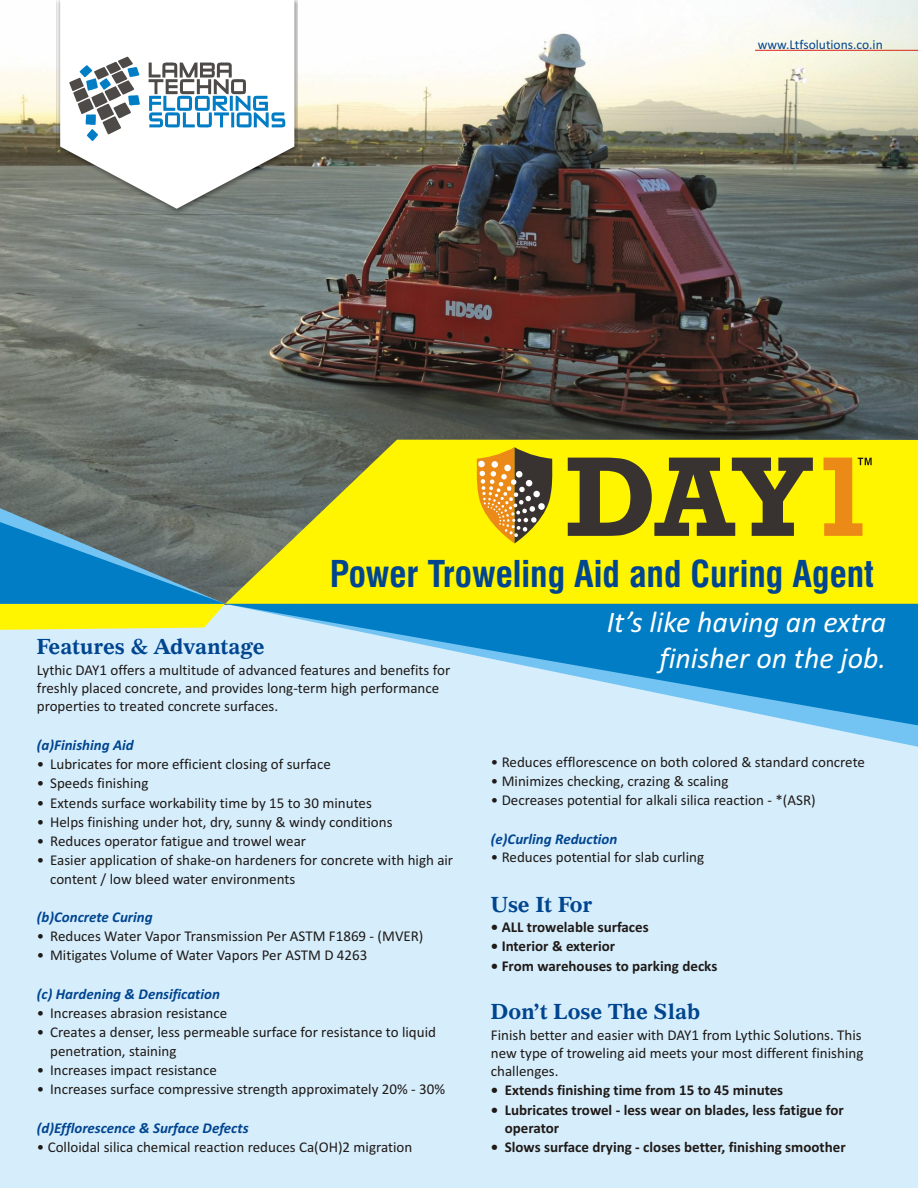
<style>
.page{position:relative;width:918px;height:1188px;background:#d6edfc}
.page>*{position:absolute;margin:0;border:0;box-sizing:border-box;transform-origin:0 0}
.t1{font:700 condensed 36px "Swiss 721 BT";color:#00458f}
.t2{font:italic 30px/36.6px "Calibri";color:#fff;text-align:right}
.t3{font:700 21px "Imperial BT";color:#00458f}
.t4{font:15px/18.3px "Calibri";color:#1f1a17}
.t5{font:700 15px/18.3px "Calibri";color:#1f1a17}
.t6{font:italic 700 15px "Calibri";color:#00458f}
.t7{font:13.5px "Calibri";color:#00458f}
</style>
<div class="page">
<img style="left:0;top:0;width:918px;height:440px">
<svg style="left:823px;top:727px;width:95px;height:20px"></svg>
<svg style="left:225px;top:440px;width:693px;height:164px;fill:#fff500"></svg>
<svg style="left:225px;top:604px;width:693px;height:123px"></svg>
<svg style="left:0;top:604px;width:225px;height:26px"></svg>
<svg style="left:0;top:306px;width:225px;height:43px"></svg>
<svg style="left:0;top:349px;width:225px;height:255px"></svg>
<div style="left:57px;top:0;width:241px;height:214px;background:#1f1a17;opacity:.49"></div>
<svg style="left:60px;top:0;width:234px;height:209px;fill:#fff"></svg>
<svg style="left:69px;top:56px;width:217px;height:85px"></svg>
<svg style="left:568px;top:458px;width:245px;height:78px"></svg>
<svg style="left:824px;top:458px;width:48px;height:78px"></svg>
<svg style="left:477px;top:447px;width:75px;height:96px"></svg>
<hr style="left:755px;top:50px;width:163px;height:1px;background:#d9261c">
<p class="t7" style="left:758px;top:39px;width:126px">www.Ltfsolutions.co.in</p>
<h1 class="t1" style="left:330px;top:560px;width:546px">Power Troweling Aid and Curing Agent</h1>
<h2 class="t2" style="left:607px;top:606px;width:281px">It’s like having an extra finisher on the job.</h2>
<h3 class="t3" style="left:37px;top:638px;width:229px">Features &amp; Advantage</h3>
<p class="t4" style="left:37px;top:662px;width:415px">Lythic DAY1 offers a multitude of advanced features and benefits for freshly placed concrete, and provides long-term high performance properties to treated concrete surfaces.</p>
<p class="t6" style="left:37px;top:739px;width:98px">(a)Finishing Aid</p>
<p class="t4" style="left:37px;top:756px;width:296px">• Lubricates for more efficient closing of surface</p>
<p class="t4" style="left:37px;top:775px;width:113px">• Speeds finishing</p>
<p class="t4" style="left:37px;top:795px;width:337px">• Extends surface workability time by 15 to 30 minutes</p>
<p class="t4" style="left:37px;top:814px;width:357px">• Helps finishing under hot, dry, sunny &amp; windy conditions</p>
<p class="t4" style="left:37px;top:833px;width:271px">• Reduces operator fatigue and trowel wear</p>
<p class="t4" style="left:50px;top:852px;width:405px;text-indent:-13px">• Easier application of shake-on hardeners for concrete with high air content / low bleed water environments</p>
<p class="t6" style="left:37px;top:911px;width:117px">(b)Concrete Curing</p>
<p class="t4" style="left:37px;top:928px;width:388px">• Reduces Water Vapor Transmission Per ASTM F1869 - (MVER)</p>
<p class="t4" style="left:37px;top:948px;width:332px">• Mitigates Volume of Water Vapors Per ASTM D 4263</p>
<p class="t6" style="left:37px;top:988px;width:185px">(c) Hardening &amp; Densification</p>
<p class="t4" style="left:37px;top:1005px;width:192px">• Increases abrasion resistance</p>
<p class="t4" style="left:50px;top:1024px;width:387px;text-indent:-13px">• Creates a denser, less permeable surface for resistance to liquid penetration, staining</p>
<p class="t4" style="left:37px;top:1062px;width:182px">• Increases impact resistance</p>
<p class="t4" style="left:37px;top:1081px;width:410px">• Increases surface compressive strength approximately 20% - 30%</p>
<p class="t6" style="left:37px;top:1121px;width:213px">(d)Efflorescence &amp; Surface Defects</p>
<p class="t4" style="left:37px;top:1139px;width:377px">• Colloidal silica chemical reaction reduces Ca(OH)2 migration</p>
<p class="t4" style="left:491px;top:754px;width:376px">• Reduces efflorescence on both colored &amp; standard concrete</p>
<p class="t4" style="left:491px;top:773px;width:239px">• Minimizes checking, crazing &amp; scaling</p>
<p class="t4" style="left:491px;top:792px;width:326px">• Decreases potential for alkali silica reaction - *(ASR)</p>
<p class="t6" style="left:491px;top:832px;width:128px">(e)Curling Reduction</p>
<p class="t4" style="left:491px;top:849px;width:215px">• Reduces potential for slab curling</p>
<h3 class="t3" style="left:491px;top:896px;width:103px">Use It For</h3>
<p class="t5" style="left:491px;top:919px;width:159px">• ALL trowelable surfaces</p>
<p class="t5" style="left:491px;top:939px;width:126px">• Interior &amp; exterior</p>
<p class="t5" style="left:491px;top:958px;width:228px">• From warehouses to parking decks</p>
<h3 class="t3" style="left:491px;top:1003px;width:211px">Don’t Lose The Slab</h3>
<p class="t4" style="left:491px;top:1027px;width:374px;text-align:justify">Finish better and easier with DAY1 from Lythic Solutions. This new type of troweling aid meets your most different finishing challenges.</p>
<p class="t5" style="left:491px;top:1082px;width:294px">• Extends finishing time from 15 to 45 minutes</p>
<p class="t5" style="left:505px;top:1102px;width:341px;text-indent:-14px">• Lubricates trowel - less wear on blades, less fatigue for operator</p>
<p class="t5" style="left:491px;top:1139px;width:356px">• Slows surface drying - closes better, finishing smoother</p>
</div>
